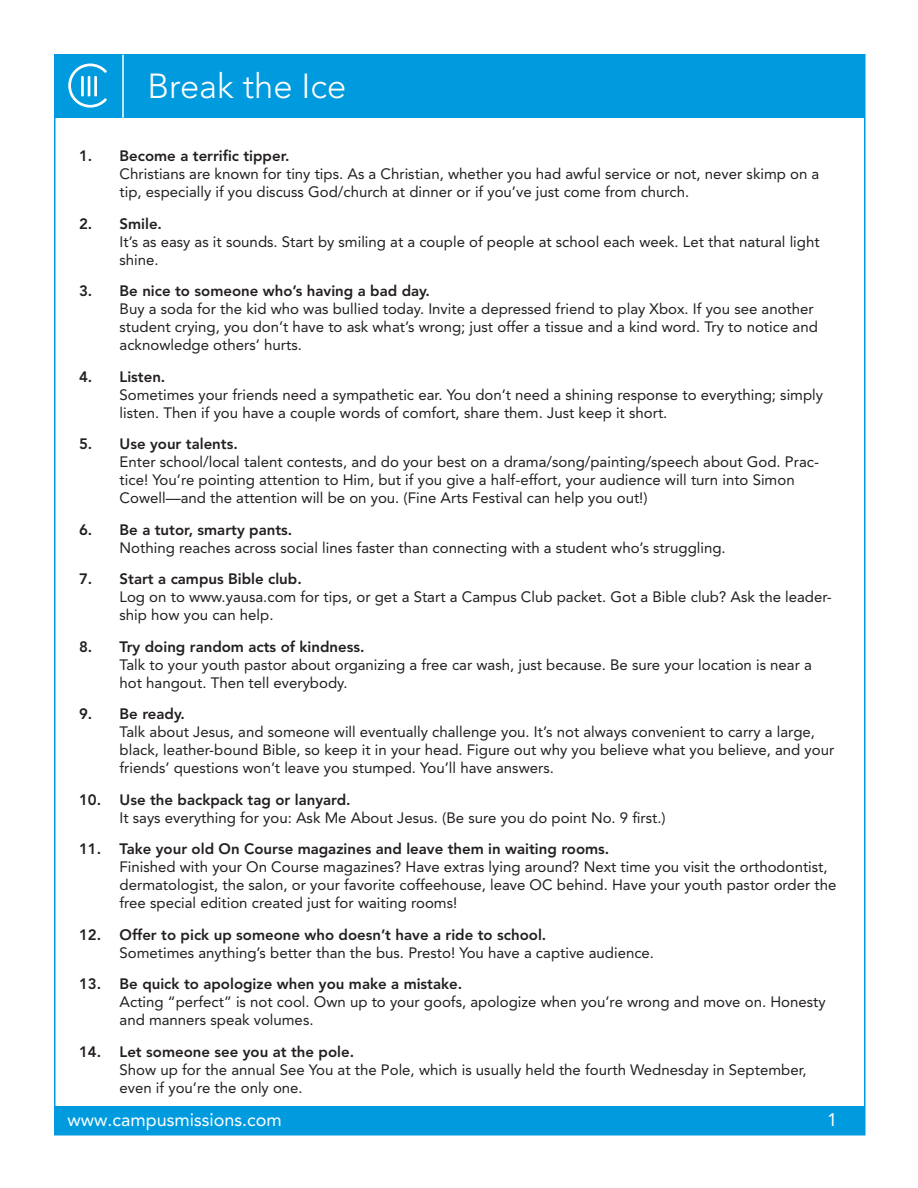
<style>
.page{position:relative;width:918px;height:1188px;background:#fff}
.page>*{position:absolute;margin:0;border:0;box-sizing:border-box;transform-origin:0 0}
.t1{font:300 34.5px "Avenir";color:#fff}
.t2{font:18px "Avenir";color:#fff}
.t3{font:15px/18px "Avenir";color:#231f20}
.t4{font:800 15px "Avenir";color:#231f20}
</style>
<div class="page">
<div style="left:55px;top:55px;width:810px;height:63px;background:#009bde"></div>
<div style="left:55px;top:1107px;width:810px;height:28px;background:#009bde"></div>
<svg style="left:68px;top:64px;width:39px;height:44px"></svg>
<hr style="left:122px;top:55px;width:2px;height:63px;background:#fff">
<h1 class="t1" style="left:148px;top:66px;width:200px">Break the Ice</h1>
<p class="t4" style="left:79px;top:147px;width:212px">1. Become a terrific tipper.</p>
<p class="t3" style="left:120px;top:165px;width:701px">Christians are known for tiny tips. As a Christian, whether you had awful service or not, never skimp on a tip, especially if you discuss God/church at dinner or if you’ve just come from church.</p>
<p class="t4" style="left:79px;top:215px;width:85px">2. Smile.</p>
<p class="t3" style="left:120px;top:233px;width:702px">It’s as easy as it sounds. Start by smiling at a couple of people at school each week. Let that natural light shine.</p>
<p class="t4" style="left:79px;top:282px;width:352px">3. Be nice to someone who’s having a bad day.</p>
<p class="t3" style="left:120px;top:300px;width:700px">Buy a soda for the kid who was bullied today. Invite a depressed friend to play Xbox. If you see another student crying, you don’t have to ask what’s wrong; just offer a tissue and a kind word. Try to notice and acknowledge others’ hurts.</p>
<p class="t4" style="left:79px;top:368px;width:88px">4. Listen.</p>
<p class="t3" style="left:120px;top:386px;width:705px">Sometimes your friends need a sympathetic ear. You don’t need a shining response to everything; simply listen. Then if you have a couple words of comfort, share them. Just keep it short.</p>
<p class="t4" style="left:79px;top:435px;width:160px">5. Use your talents.</p>
<p class="t3" style="left:120px;top:453px;width:701px">Enter school/local talent contests, and do your best on a drama/song/painting/speech about God. Prac&shy;tice! You’re pointing attention to Him, but if you give a half-effort, your audience will turn into Simon<br>Cowell—and the attention will be on you. (Fine Arts Festival can help you out!)</p>
<p class="t4" style="left:79px;top:521px;width:215px">6. Be a tutor, smarty pants.</p>
<p class="t3" style="left:120px;top:539px;width:608px">Nothing reaches across social lines faster than connecting with a student who’s struggling.</p>
<p class="t4" style="left:79px;top:570px;width:224px">7. Start a campus Bible club.</p>
<p class="t3" style="left:120px;top:588px;width:714px">Log on to www.yausa.com for tips, or get a Start a Campus Club packet. Got a Bible club? Ask the leader&shy;ship how you can help.</p>
<p class="t4" style="left:79px;top:638px;width:287px">8. Try doing random acts of kindness.</p>
<p class="t3" style="left:120px;top:656px;width:694px">Talk to your youth pastor about organizing a free car wash, just because. Be sure your location is near a hot hangout. Then tell everybody.</p>
<p class="t4" style="left:79px;top:705px;width:107px">9. Be ready.</p>
<p class="t3" style="left:120px;top:723px;width:716px">Talk about Jesus, and someone will eventually challenge you. It’s not always convenient to carry a large, black, leather-bound Bible, so keep it in your head. Figure out why you believe what you believe, and your friends’ questions won’t leave you stumped. You’ll have answers.</p>
<p class="t4" style="left:79px;top:791px;width:273px">10. Use the backpack tag or lanyard.</p>
<p class="t3" style="left:120px;top:809px;width:548px">It says everything for you: Ask Me About Jesus. (Be sure you do point No. 9 first.)</p>
<p class="t4" style="left:79px;top:840px;width:532px">11. Take your old On Course magazines and leave them in waiting rooms.</p>
<p class="t3" style="left:120px;top:858px;width:718px">Finished with your On Course magazines? Have extras lying around? Next time you visit the orthodontist, dermatologist, the salon, or your favorite coffeehouse, leave OC behind. Have your youth pastor order the free special edition created just for waiting rooms!</p>
<p class="t4" style="left:79px;top:926px;width:469px">12. Offer to pick up someone who doesn’t have a ride to school.</p>
<p class="t3" style="left:120px;top:944px;width:536px">Sometimes anything’s better than the bus. Presto! You have a captive audience.</p>
<p class="t4" style="left:79px;top:975px;width:385px">13. Be quick to apologize when you make a mistake.</p>
<p class="t3" style="left:120px;top:993px;width:708px">Acting “perfect” is not cool. Own up to your goofs, apologize when you’re wrong and move on. Honesty and manners speak volumes.</p>
<p class="t4" style="left:79px;top:1043px;width:277px">14. Let someone see you at the pole.</p>
<p class="t3" style="left:120px;top:1061px;width:689px">Show up for the annual See You at the Pole, which is usually held the fourth Wednesday in September, even if you’re the only one.</p>
<p class="t2" style="left:67px;top:1110px;width:216px">www.campusmissions.com</p>
<p class="t2" style="left:827px;top:1110px;width:12px">1</p>
</div>
